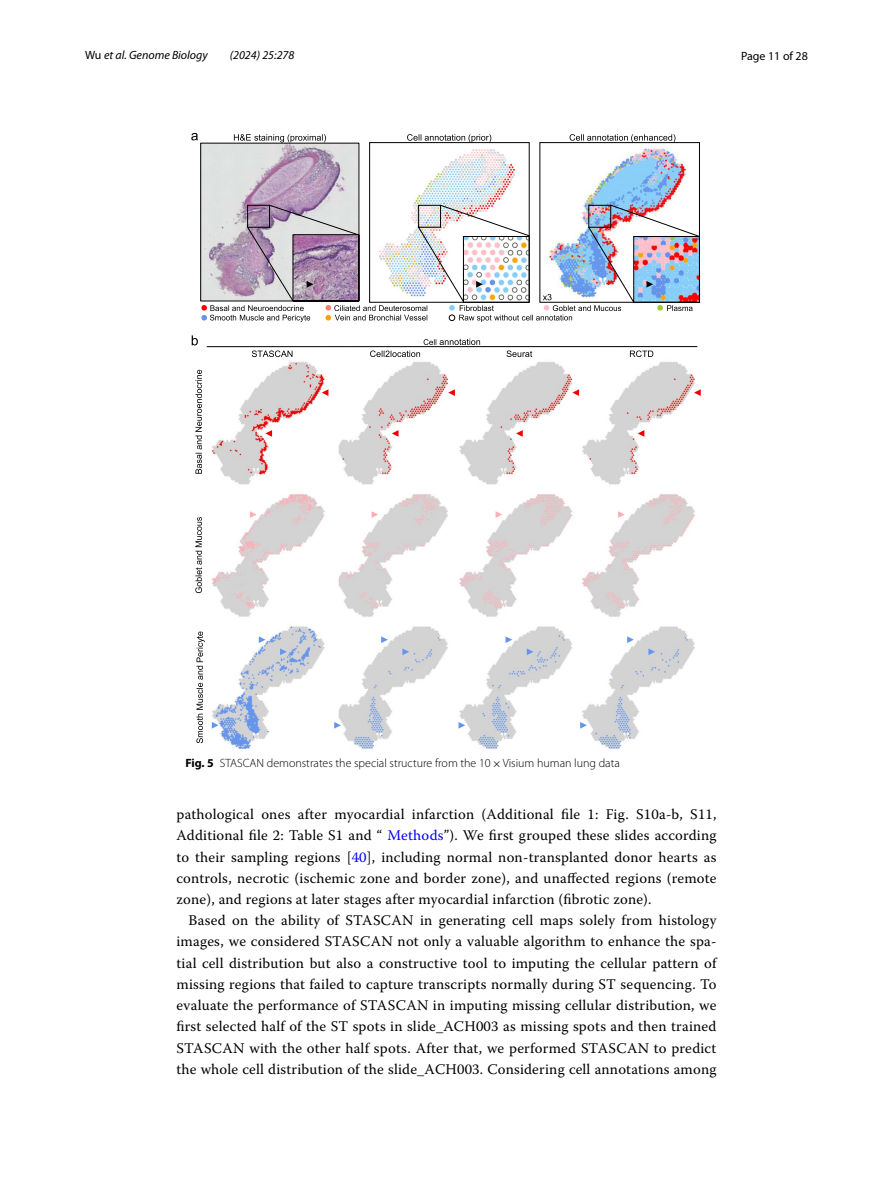
<style>
.page{position:relative;width:893px;height:1187px;background:#fff}
.page>*{position:absolute;margin:0;border:0;box-sizing:border-box;transform-origin:0 0}
.t1{font:14.7px/21.3px "Warnock Pro";letter-spacing:.015em;color:#000;text-align:justify}
.t2{font:300 12px "Myriad Pro";color:#000}
.t3{font:italic 12px "Myriad Pro";color:#000}
.t4{font:12px "Myriad Pro";color:#000}
.s1{font-style:normal}
.s2{font-weight:700}
.s3{font-family:"MTSY";font-weight:400}
.s4{color:#00f}
</style>
<div class="page">
<img style="left:201px;top:241px;width:500px;height:509px">
<svg style="left:192px;top:335px;width:6px;height:10px"></svg>
<svg style="left:252px;top:350px;width:40px;height:7px"></svg>
<svg style="left:507px;top:350px;width:25px;height:7px"></svg>
<hr style="left:207px;top:346px;width:490px;height:1px;background:#000">
<svg style="left:370px;top:338px;width:110px;height:19px"></svg>
<svg style="left:195px;top:370px;width:7px;height:103px"></svg>
<svg style="left:195px;top:517px;width:7px;height:76px"></svg>
<svg style="left:196px;top:631px;width:9px;height:112px"></svg>
<svg style="left:630px;top:350px;width:23px;height:7px"></svg>
<svg style="left:265px;top:430px;width:7px;height:7px"></svg>
<svg style="left:392px;top:430px;width:7px;height:7px"></svg>
<svg style="left:516px;top:430px;width:7px;height:7px"></svg>
<svg style="left:638px;top:430px;width:6px;height:7px"></svg>
<svg style="left:250px;top:511px;width:7px;height:7px"></svg>
<svg style="left:618px;top:511px;width:7px;height:7px"></svg>
<svg style="left:496px;top:511px;width:6px;height:7px"></svg>
<svg style="left:372px;top:511px;width:6px;height:7px"></svg>
<svg style="left:322px;top:389px;width:6px;height:7px"></svg>
<svg style="left:448px;top:389px;width:7px;height:7px"></svg>
<svg style="left:572px;top:389px;width:7px;height:7px"></svg>
<svg style="left:694px;top:389px;width:7px;height:7px"></svg>
<svg style="left:259px;top:636px;width:6px;height:7px"></svg>
<svg style="left:627px;top:636px;width:7px;height:7px"></svg>
<svg style="left:505px;top:636px;width:7px;height:7px"></svg>
<svg style="left:381px;top:636px;width:7px;height:7px"></svg>
<svg style="left:280px;top:648px;width:7px;height:7px"></svg>
<svg style="left:648px;top:648px;width:7px;height:7px"></svg>
<svg style="left:527px;top:648px;width:6px;height:7px"></svg>
<svg style="left:402px;top:648px;width:7px;height:7px"></svg>
<svg style="left:212px;top:722px;width:7px;height:6px"></svg>
<svg style="left:580px;top:722px;width:7px;height:6px"></svg>
<svg style="left:459px;top:722px;width:6px;height:6px"></svg>
<svg style="left:334px;top:722px;width:7px;height:6px"></svg>
<img style="left:191px;top:133px;width:502px;height:189px">
<p class="t3" style="left:85px;top:48px;width:124px"><span class="s1">Wu</span> et al. Genome Biology</p>
<p class="t3" style="left:230px;top:48px;width:66px">(2024) 25:278</p>
<p class="t4" style="left:741px;top:48px;width:68px">Page 11 of 28</p>
<p class="t2" style="left:185px;top:756px;width:436px"><span class="s2">Fig. 5</span> STASCAN demonstrates the special structure from the 10<span class="s3">×</span>Visium human lung data</p>
<p class="t1" style="left:176px;top:803px;width:542px">pathological ones after myocardial infarction (Additional file 1: Fig. S10a-b, S11, Additional file 2: Table S1 and “ <span class="s4">Methods</span>”). We first grouped these slides according to their sampling regions [<span class="s4">40</span>], including normal non-transplanted donor hearts as controls, necrotic (ischemic zone and border zone), and unaffected regions (remote zone), and regions at later stages after myocardial infarction (fibrotic zone).</p>
<p class="t1" style="left:176px;top:909px;width:542px;text-indent:12px">Based on the ability of STASCAN in generating cell maps solely from histology images, we considered STASCAN not only a valuable algorithm to enhance the spa&shy;tial cell distribution but also a constructive tool to imputing the cellular pattern of missing regions that failed to capture transcripts normally during ST sequencing. To evaluate the performance of STASCAN in imputing missing cellular distribution, we first selected half of the ST spots in slide_ACH003 as missing spots and then trained STASCAN with the other half spots. After that, we performed STASCAN to predict the whole cell distribution of the slide_ACH003. Considering cell annotations among</p>
</div>
